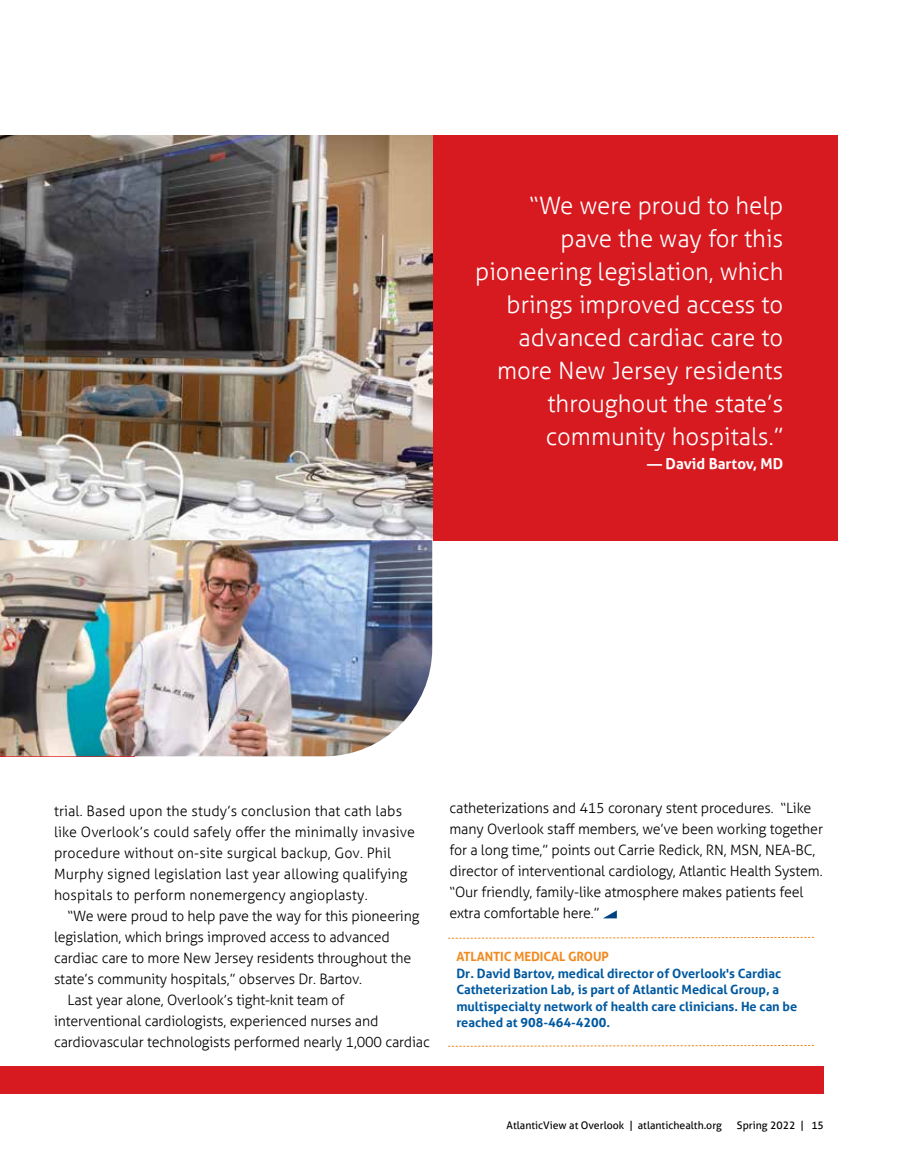
<style>
.page{position:relative;width:905px;height:1175px;background:#fff}
.page>*{position:absolute;margin:0;border:0;box-sizing:border-box;transform-origin:0 0}
.t1{font:300 24px/33px "Aller";color:#fff;text-align:right}
.t2{font:700 15px "Aller";color:#fff}
.t3{font:300 14.25px/21px "Aller";letter-spacing:-.01em;color:#000}
.t4{font:300 14.25px/21px "Aller";letter-spacing:.01em;color:#000}
.t5{font:700 12.75px/16.5px "Aller";color:#0059a0}
.t6{font:700 12.75px "Aller";letter-spacing:-.01em;color:#f18a21}
.t7{font:10.5px "Aller";color:#000}
</style>
<div class="page">
<div style="left:0;top:1066px;width:824px;height:28px;background:#d71920"></div>
<div style="left:432px;top:135px;width:405px;height:405px;background:#d71920"></div>
<img style="left:0;top:135px;width:432px;height:621px">
<svg style="left:448px;top:936px;width:366px;height:3px"></svg>
<svg style="left:448px;top:1044px;width:366px;height:3px"></svg>
<svg style="left:603px;top:910px;width:14px;height:8px"></svg>
<h1 class="t1" style="left:475px;top:188px;width:309px">“We were proud to help pave the way for this pioneering legislation, which brings improved access to advanced cardiac care to more New Jersey residents throughout the state’s community hospitals.”</h1>
<p class="t2" style="left:647px;top:454px;width:138px">— David Bartov, MD</p>
<p class="t4" style="left:54px;top:800px;width:362px">trial. Based upon the study’s conclusion that cath labs like Overlook’s could safely offer the minimally invasive procedure without on-site surgical backup, Gov. Phil Murphy signed legislation last year allowing qualifying hospitals to perform nonemergency angioplasty.</p>
<p class="t3" style="left:67px;top:905px;width:353px">“We were proud to help pave the way for this pioneering</p>
<p class="t3" style="left:54px;top:926px;width:337px">legislation, which brings improved access to advanced</p>
<p class="t3" style="left:54px;top:947px;width:359px">cardiac care to more New Jersey residents throughout the</p>
<p class="t3" style="left:54px;top:968px;width:310px">state’s community hospitals,” observes Dr. Bartov.</p>
<p class="t3" style="left:67px;top:989px;width:278px">Last year alone, Overlook’s tight-knit team of</p>
<p class="t3" style="left:54px;top:1010px;width:326px">interventional cardiologists, experienced nurses and</p>
<p class="t3" style="left:54px;top:1031px;width:377px">cardiovascular technologists performed nearly 1,000 cardiac</p>
<p class="t3" style="left:449px;top:797px;width:375px">catheterizations and 415 coronary stent procedures. “Like many Overlook staff members, we’ve been working together for a long time,” points out Carrie Redick, RN, MSN, NEA-BC, director of interventional cardiology, Atlantic Health System. “Our friendly, family-like atmosphere makes patients feel extra comfortable here.”</p>
<p class="t6" style="left:456px;top:949px;width:154px">ATLANTIC MEDICAL GROUP</p>
<p class="t5" style="left:456px;top:965px;width:342px">Dr. David Bartov, medical director of Overlook's Cardiac Catheterization Lab, is part of Atlantic Medical Group, a multispecialty network of health care clinicians. He can be reached at 908-464-4200.</p>
<p class="t7" style="left:506px;top:1118px;width:217px">AtlanticView at Overlook | atlantichealth.org</p>
<p class="t7" style="left:737px;top:1118px;width:88px">Spring 2022 | 15</p>
</div>
